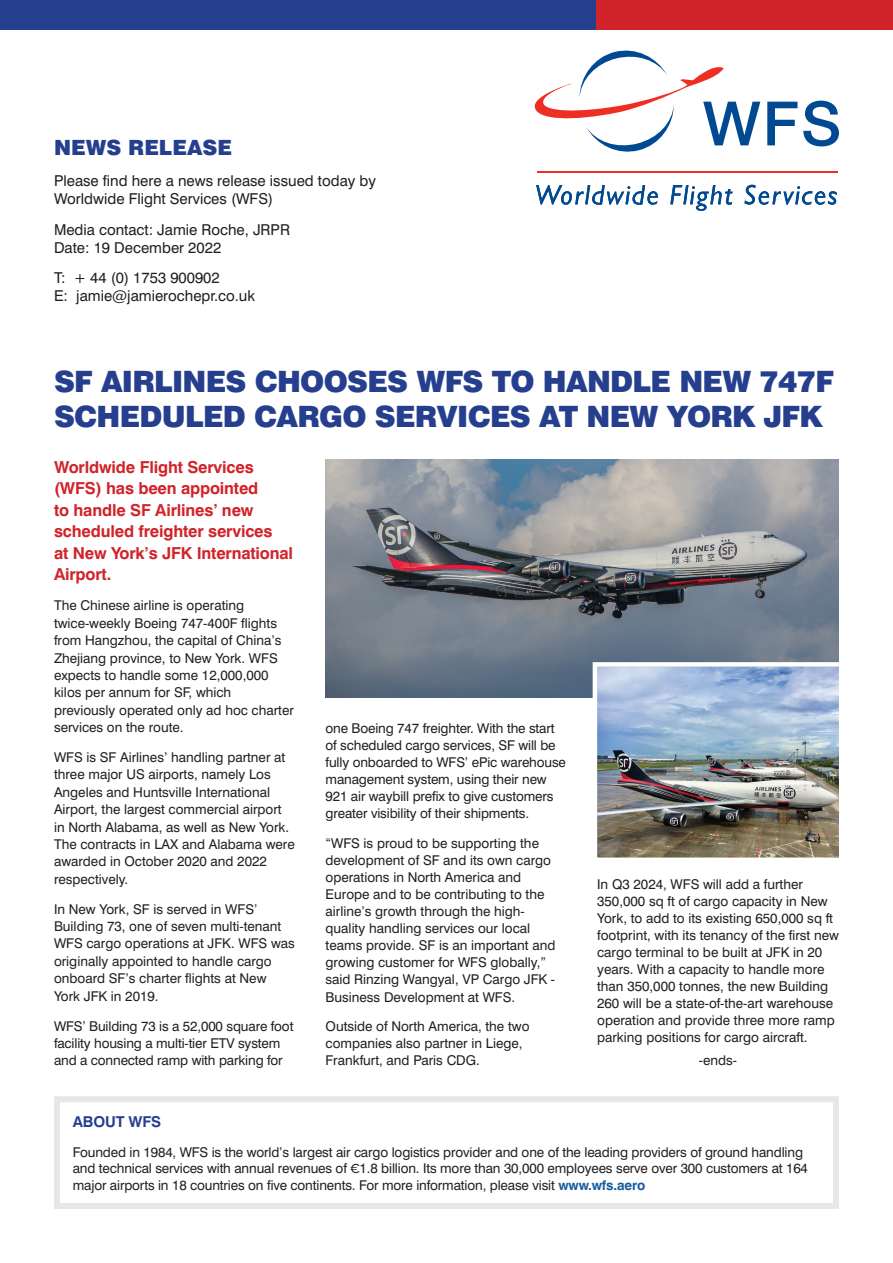
<style>
.page{position:relative;width:893px;height:1263px;background:#fff}
.page>*{position:absolute;margin:0;border:0;box-sizing:border-box;transform-origin:0 0}
.t1{font:900 29.4px/34.2px "Swiss 721 BT";letter-spacing:-.025em;color:#253f8e}
.t2{font:900 21px "Swiss 721 BT";color:#253f8e}
.t3{font:700 16.5px/21.6px "Swiss 721 BT";letter-spacing:-.01em;color:#d1232a}
.t4{font:15px/18px "Swiss 721 BT";color:#231f20}
.t5{font:700 15px "Swiss 721 BT";letter-spacing:-.01em;color:#253f8e}
.t6{font:13.5px/17px "Swiss 721 BT";color:#231f20}
.s1{font-family:"Proxima Nova"}
.s2{font-weight:700;color:#175d9e}
</style>
<div class="page">
<svg style="left:535px;top:51px;width:225px;height:101px"></svg>
<svg style="left:767px;top:102px;width:30px;height:43px"></svg>
<svg style="left:803px;top:101px;width:36px;height:45px"></svg>
<svg style="left:536px;top:185px;width:122px;height:20px"></svg>
<svg style="left:670px;top:185px;width:62px;height:26px"></svg>
<svg style="left:744px;top:185px;width:93px;height:20px"></svg>
<hr style="left:537px;top:172px;width:300px;height:1px;background:#ee2e22">
<div style="left:0;top:0;width:596px;height:30px;background:#253f8e"></div>
<div style="left:596px;top:0;width:297px;height:30px;background:#d1232a"></div>
<img style="left:326px;top:459px;width:513px;height:238px">
<div style="left:54px;top:1096px;width:785px;height:113px;border:6px solid #e6e7e9"></div>
<img style="left:590px;top:660px;width:249px;height:198px">
<h2 class="t2" style="left:54px;top:135px;width:180px">NEWS RELEASE</h2>
<p class="t4" style="left:54px;top:171px;width:324px">Please find here a news release issued today by<br>Worldwide Flight Services (WFS)</p>
<p class="t4" style="left:54px;top:220px;width:237px">Media contact: Jamie Roche, JRPR<br>Date: 19 December 2022</p>
<p class="t4" style="left:54px;top:269px;width:203px">T: + 44 (0) 1753 900902<br>E: jamie@jamierochepr.co.uk</p>
<h1 class="t1" style="left:54px;top:365px;width:781px">SF AIRLINES CHOOSES WFS TO HANDLE NEW 747F<br>SCHEDULED CARGO SERVICES AT NEW YORK JFK</h1>
<p class="t3" style="left:54px;top:456px;width:241px">Worldwide Flight Services (WFS) has been appointed<br>to handle SF Airlines’ new scheduled freighter services<br>at New York’s JFK International<br>Airport.</p>
<p class="t6" style="left:54px;top:597px;width:241px;line-height:17.4px">The Chinese airline is operating twice-weekly Boeing 747-400F flights from Hangzhou, the capital of China’s Zhejiang province, to New York. WFS expects to handle some 12,000,000 kilos per annum for SF, which previously operated only ad hoc charter services on the route.</p>
<p class="t6" style="left:54px;top:748px;width:242px;line-height:17.4px">WFS is SF Airlines’ handling partner at three major US airports, namely Los Angeles and Huntsville International Airport, the largest commercial airport in North Alabama, as well as New York.<br>The contracts in LAX and Alabama were awarded in October 2020 and 2022 respectively.</p>
<p class="t6" style="left:54px;top:900px;width:242px;line-height:17.4px">In New York, SF is served in WFS’<br>Building 73, one of seven multi-tenant<br>WFS cargo operations at JFK. WFS was originally appointed to handle cargo onboard SF’s charter flights at New<br>York JFK in 2019.</p>
<p class="t6" style="left:54px;top:1017px;width:241px;line-height:17.4px">WFS’ Building 73 is a 52,000 square foot facility housing a multi-tier ETV system and a connected ramp with parking for</p>
<p class="t6" style="left:326px;top:720px;width:242px">one Boeing 747 freighter. With the start of scheduled cargo services, SF will be fully onboarded to WFS’ ePic warehouse management system, using their new 921 air waybill prefix to give customers greater visibility of their shipments.</p>
<p class="t6" style="left:326px;top:835px;width:231px">“WFS is proud to be supporting the development of SF and its own cargo operations in North America and Europe and to be contributing to the airline’s growth through the high&shy;quality handling services our local teams provide. SF is an important and growing customer for WFS globally,” said Rinzing Wangyal, VP Cargo JFK - Business Development at WFS.</p>
<p class="t6" style="left:326px;top:1018px;width:205px">Outside of North America, the two companies also partner in Liege,<br>Frankfurt, and Paris CDG.</p>
<p class="t6" style="left:597px;top:876px;width:243px">In Q3 2024, WFS will add a further 350,000 sq ft of cargo capacity in New York, to add to its existing 650,000 sq ft footprint, with its tenancy of the first new cargo terminal to be built at JFK in 20 years. With a capacity to handle more than 350,000 tonnes, the new Building 260 will be a state-of-the-art warehouse operation and provide three more ramp parking positions for cargo aircraft.</p>
<p class="t6" style="left:699px;top:1052px;width:40px">-ends-</p>
<p class="t5" style="left:73px;top:1112px;width:90px">ABOUT WFS</p>
<p class="t6" style="left:73px;top:1143px;width:737px">Founded in 1984, WFS is the world’s largest air cargo logistics provider and one of the leading providers of ground handling and technical services with annual revenues of <span class="s1">€</span>1.8 billion. Its more than 30,000 employees serve over 300 customers at 164 major airports in 18 countries on five continents. For more information, please visit <span class="s2">www.wfs.aero</span></p>
</div>
